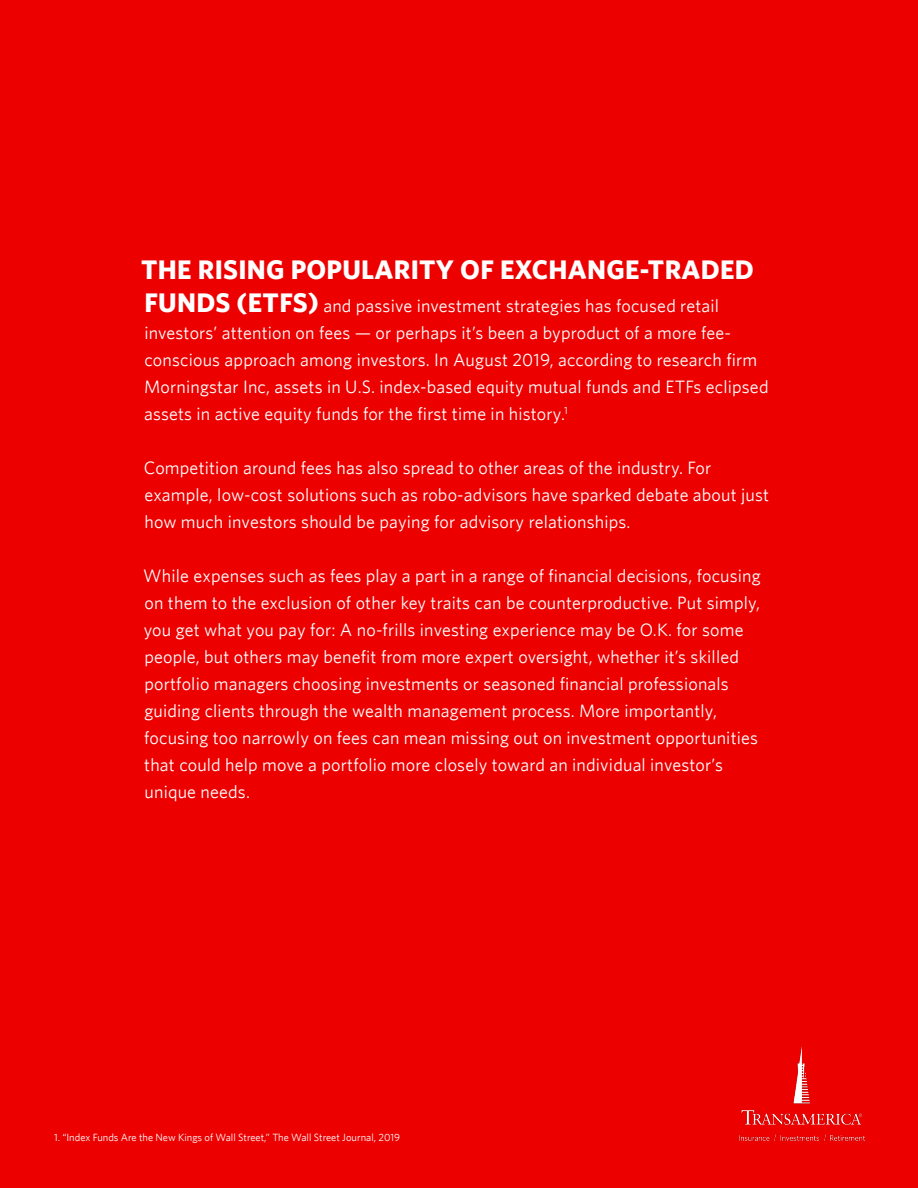
<style>
.page{position:relative;width:918px;height:1188px;background:#ed0000}
.page>*{position:absolute;margin:0;border:0;box-sizing:border-box;transform-origin:0 0}
.Body{font:700 27px "Whitney";letter-spacing:.01em;color:#fff}
.Body-2{font:18px/27px "Whitney";letter-spacing:.01em;color:#fff}
.Headlines{font:10.5px "Whitney";color:#fff}
.s1{font-weight:700;font-size:27px}
</style>
<div class="page">
<img style="left:740px;top:1046px;width:124px;height:94px">
<p class="Body" style="left:141px;top:253px;width:614px">THE RISING POPULARITY OF EXCHANGE-TRADED</p>
<p class="Body-2" style="left:144px;top:291px;width:626px"><span class="s1">FUNDS (ETFS)</span> and passive investment strategies has focused retail investors’ attention on fees — or perhaps it’s been a byproduct of a more fee&shy;conscious approach among investors. In August 2019, according to research firm Morningstar Inc, assets in U.S. index-based equity mutual funds and ETFs eclipsed assets in active equity funds for the first time in history.<sup>1</sup></p>
<p class="Body-2" style="left:144px;top:453px;width:627px">Competition around fees has also spread to other areas of the industry. For example, low-cost solutions such as robo-advisors have sparked debate about just how much investors should be paying for advisory relationships.</p>
<p class="Body-2" style="left:143px;top:561px;width:619px">While expenses such as fees play a part in a range of financial decisions, focusing on them to the exclusion of other key traits can be counterproductive. Put simply, you get what you pay for: A no-frills investing experience may be O.K. for some people, but others may benefit from more expert oversight, whether it’s skilled portfolio managers choosing investments or seasoned financial professionals guiding clients through the wealth management process. More importantly, focusing too narrowly on fees can mean missing out on investment opportunities that could help move a portfolio more closely toward an individual investor’s unique needs.</p>
<p class="Headlines" style="left:54px;top:1131px;width:348px">1. “Index Funds Are the New Kings of Wall Street,” The Wall Street Journal, 2019</p>
</div>
